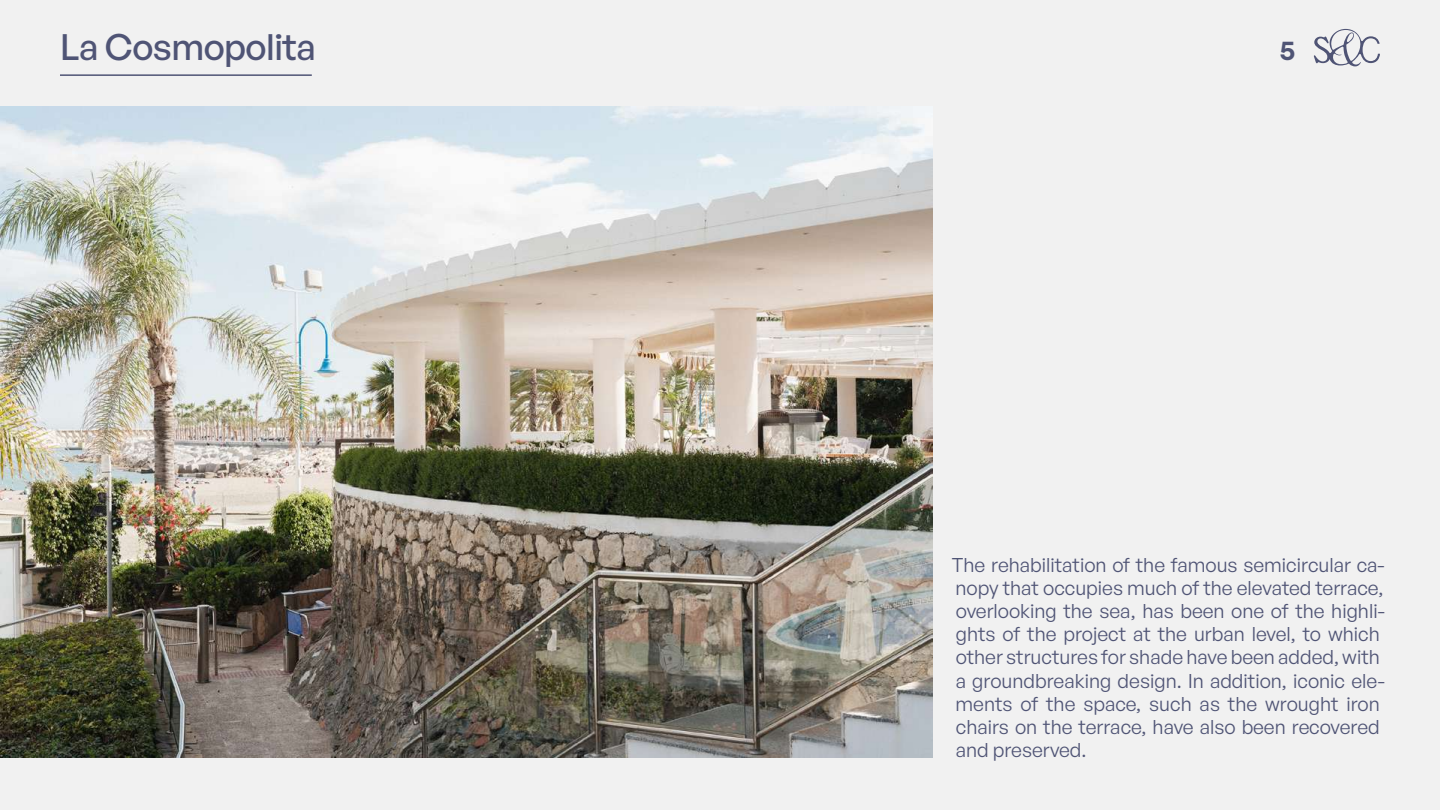
<style>
.page{position:relative;width:1440px;height:810px;background:#f1f1f1}
.page>*{position:absolute;margin:0;border:0;box-sizing:border-box;transform-origin:0 0}
.t1{font:500 36px "General Sans";letter-spacing:-.015em;color:#4f5475}
.t2{font:600 27px "General Sans";color:#4f5475}
.t3{font:19.5px/23.2px "General Sans";color:#4f5475}
</style>
<div class="page">
<hr style="left:60px;top:74px;width:252px;height:2px;background:#4f5475">
<svg style="left:1314px;top:29px;width:66px;height:37px"></svg>
<img style="left:0;top:106px;width:932px;height:652px">
<h1 class="t1" style="left:60px;top:24px;width:257px">La Cosmopolita</h1>
<h2 class="t2" style="left:1280px;top:33px;width:17px">5</h2>
<p class="t3" style="left:952px;top:552px;width:434px">The rehabilitation of the famous semicircular ca&shy;nopy that occupies much of the elevated terrace, overlooking the sea, has been one of the highli&shy;ghts of the project at the urban level, to which other structures for shade have been added, with a groundbreaking design. In addition, iconic ele&shy;ments of the space, such as the wrought iron chairs on the terrace, have also been recovered and preserved.</p>
</div>
